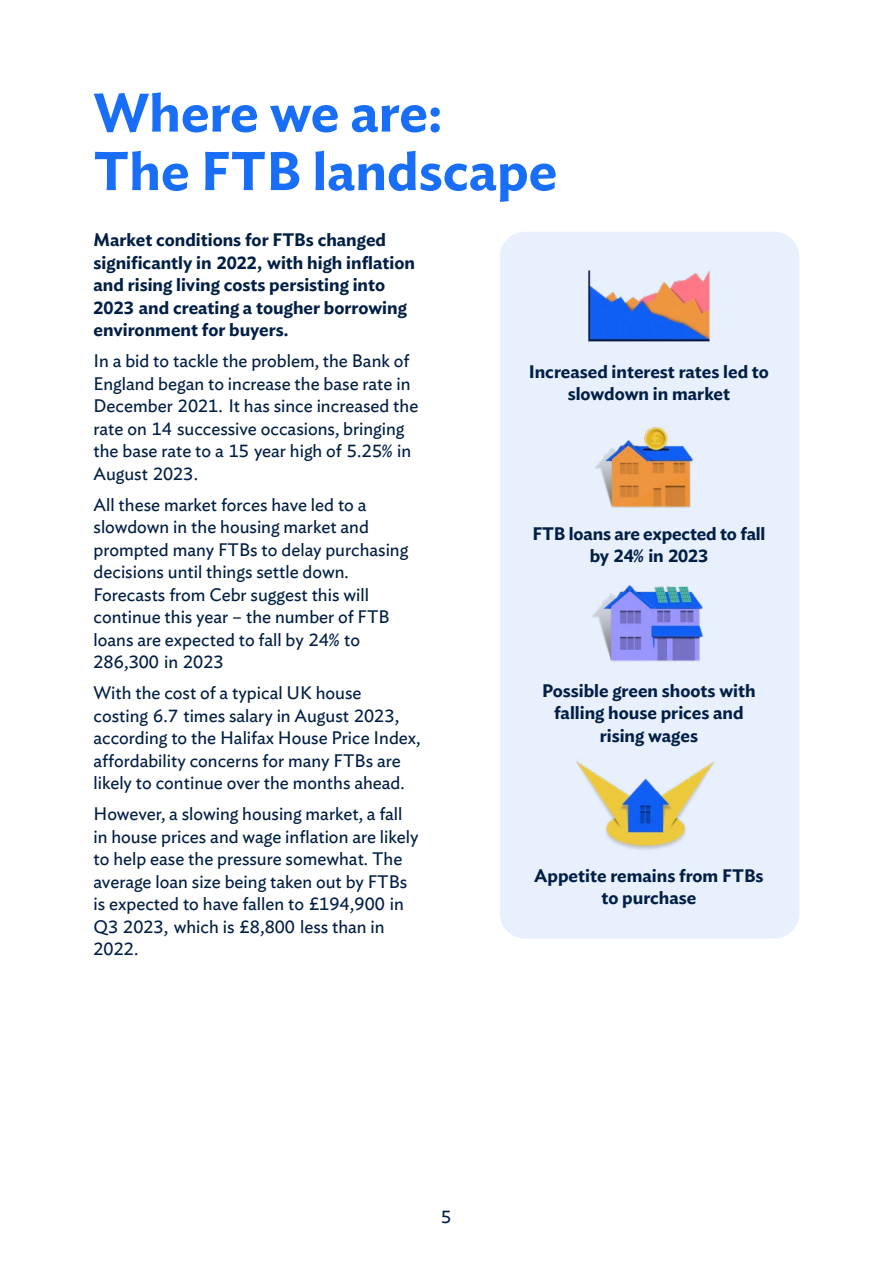
<style>
.page{position:relative;width:893px;height:1263px;background:#fff}
.page>*{position:absolute;margin:0;border:0;box-sizing:border-box;transform-origin:0 0}
.t1{font:600 54px/58.5px "Ideal Sans";color:#196ef7}
.t2{font:18px/22.5px "Ideal Sans";color:#001f45}
.t3{font:600 18px/22.5px "Ideal Sans";color:#001f45;text-align:center}
</style>
<div class="page">
<div style="left:500px;top:232px;width:299px;height:706px;background:#e8f0fe;border-radius:26px"></div>
<img style="left:588px;top:270px;width:122px;height:72px">
<img style="left:595px;top:426px;width:98px;height:82px">
<img style="left:592px;top:585px;width:111px;height:77px">
<img style="left:576px;top:761px;width:139px;height:89px">
<h1 class="t1" style="left:94px;top:79px;width:465px">Where we are:<br>The FTB landscape</h1>
<p class="t3" style="left:94px;top:227px;width:323px;text-align:left">Market conditions for FTBs changed significantly in 2022, with high inflation and rising living costs persisting into 2023 and creating a tougher borrowing environment for buyers.</p>
<p class="t2" style="left:94px;top:348px;width:326px">In a bid to tackle the problem, the Bank of England began to increase the base rate in December 2021. It has since increased the rate on 14 successive occasions, bringing the base rate to a 15 year high of 5.25% in August 2023.</p>
<p class="t2" style="left:94px;top:492px;width:316px">All these market forces have led to a slowdown in the housing market and prompted many FTBs to delay purchasing decisions until things settle down.<br>Forecasts from Cebr suggest this will continue this year – the number of FTB loans are expected to fall by 24% to 286,300 in 2023</p>
<p class="t2" style="left:94px;top:680px;width:328px">With the cost of a typical UK house costing 6.7 times salary in August 2023, according to the Halifax House Price Index, affordability concerns for many FTBs are likely to continue over the months ahead.</p>
<p class="t2" style="left:94px;top:801px;width:326px">However, a slowing housing market, a fall in house prices and wage inflation are likely to help ease the pressure somewhat. The average loan size being taken out by FTBs is expected to have fallen to £194,900 in Q3 2023, which is £8,800 less than in 2022.</p>
<p class="t3" style="left:529px;top:359px;width:242px">Increased interest rates led to slowdown in market</p>
<p class="t3" style="left:532px;top:521px;width:235px">FTB loans are expected to fall by 24% in 2023</p>
<p class="t3" style="left:542px;top:678px;width:215px">Possible green shoots with falling house prices and rising wages</p>
<p class="t3" style="left:534px;top:863px;width:231px">Appetite remains from FTBs to purchase</p>
<p class="t2" style="left:441px;top:1204px;width:12px">5</p>
</div>
